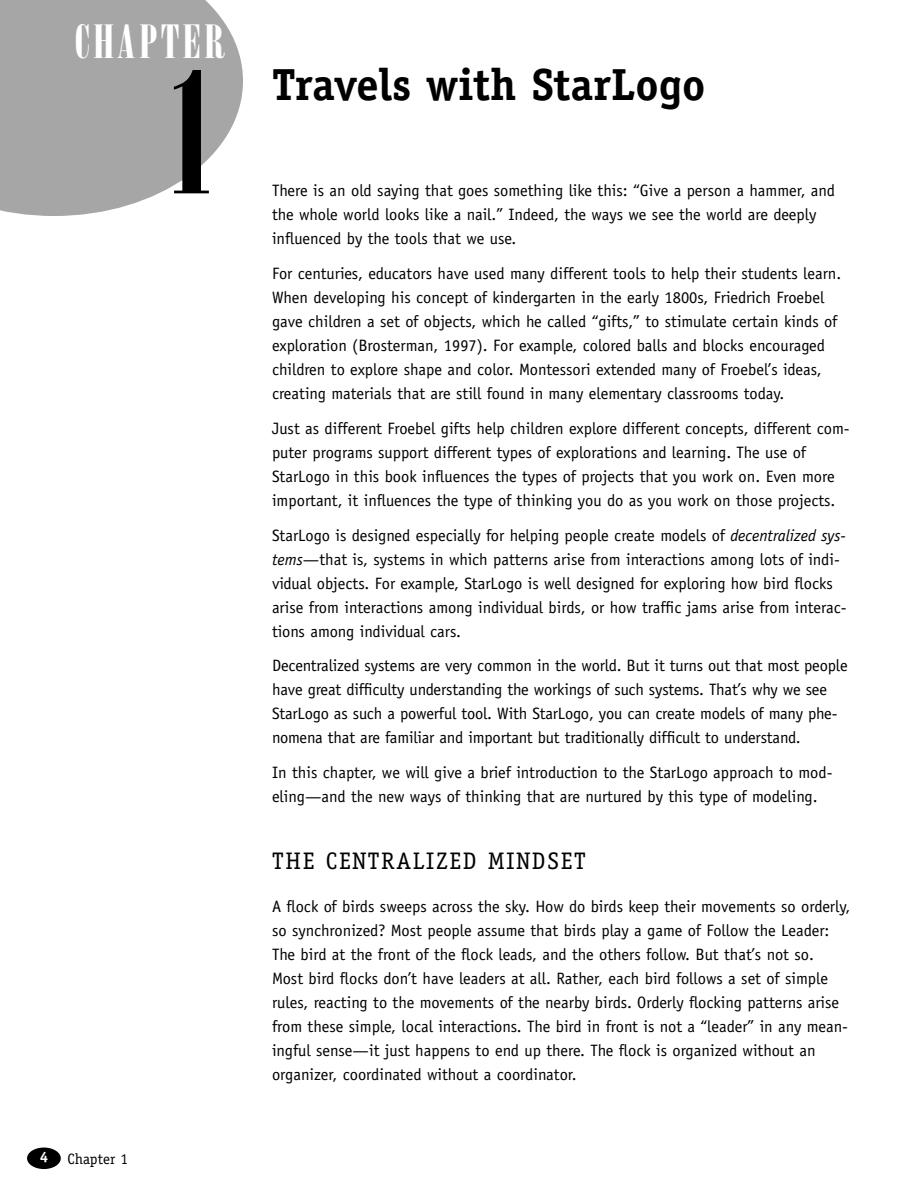
<style>
.page{position:relative;width:918px;height:1188px;background:#fff}
.page>*{position:absolute;margin:0;border:0;box-sizing:border-box;transform-origin:0 0}
.t1{font:172.5px "Bodoni Poster Compressed";color:#000}
.t2{font:46.5px "Bodoni Poster Compressed";letter-spacing:.075em;color:#fff}
.t3{font:700 45px "Officina Serif";color:#000}
.t4{font:24px "Officina Serif";letter-spacing:.075em;color:#000}
.t5{font:16.5px/24px "Officina Sans";color:#000}
.t6{font:15px "Officina Serif";color:#000}
.t7{font:700 15px "Officina Sans";color:#fff}
.s1{font-style:italic}
</style>
<div class="page">
<svg style="left:0;top:0;width:243px;height:1170px"></svg>
<h2 class="t2" style="left:75px;top:25px;width:152px">CHAPTER</h2>
<h1 class="t1" style="left:163px;top:69px;width:59px">1</h1>
<p class="t7" style="left:40px;top:1151px;width:10px">4</p>
<p class="t6" style="left:67px;top:1153px;width:62px">Chapter 1</p>
<h3 class="t3" style="left:272px;top:67px;width:435px">Travels with StarLogo</h3>
<p class="t5" style="left:272px;top:180px;width:565px">There is an old saying that goes something like this: “Give a person a hammer, and the whole world looks like a nail.” Indeed, the ways we see the world are deeply influenced by the tools that we use.</p>
<p class="t5" style="left:272px;top:263px;width:571px">For centuries, educators have used many different tools to help their students learn.<br>When developing his concept of kindergarten in the early 1800s, Friedrich Froebel gave children a set of objects, which he called “gifts,” to stimulate certain kinds of exploration (Brosterman, 1997). For example, colored balls and blocks encouraged children to explore shape and color. Montessori extended many of Froebel’s ideas, creating materials that are still found in many elementary classrooms today.</p>
<p class="t5" style="left:272px;top:417px;width:579px">Just as different Froebel gifts help children explore different concepts, different com&shy;puter programs support different types of explorations and learning. The use of StarLogo in this book influences the types of projects that you work on. Even more important, it influences the type of thinking you do as you work on those projects.</p>
<p class="t5" style="left:272px;top:524px;width:576px">StarLogo is designed especially for helping people create models of <span class="s1">decentralized sys&shy;tems</span>—that is, systems in which patterns arise from interactions among lots of indi&shy;vidual objects. For example, StarLogo is well designed for exploring how bird flocks arise from interactions among individual birds, or how traffic jams arise from interac&shy;tions among individual cars.</p>
<p class="t5" style="left:272px;top:655px;width:577px">Decentralized systems are very common in the world. But it turns out that most people have great difficulty understanding the workings of such systems. That’s why we see StarLogo as such a powerful tool. With StarLogo, you can create models of many phe&shy;nomena that are familiar and important but traditionally difficult to understand.</p>
<p class="t5" style="left:272px;top:762px;width:562px">In this chapter, we will give a brief introduction to the StarLogo approach to mod&shy;eling—and the new ways of thinking that are nurtured by this type of modeling.</p>
<h3 class="t4" style="left:272px;top:852px;width:315px">THE CENTRALIZED MINDSET</h3>
<p class="t5" style="left:272px;top:895px;width:580px">A flock of birds sweeps across the sky. How do birds keep their movements so orderly, so synchronized? Most people assume that birds play a game of Follow the Leader:<br>The bird at the front of the flock leads, and the others follow. But that’s not so.<br>Most bird flocks don’t have leaders at all. Rather, each bird follows a set of simple rules, reacting to the movements of the nearby birds. Orderly flocking patterns arise from these simple, local interactions. The bird in front is not a “leader” in any mean&shy;ingful sense—it just happens to end up there. The flock is organized without an organizer, coordinated without a coordinator.</p>
</div>
